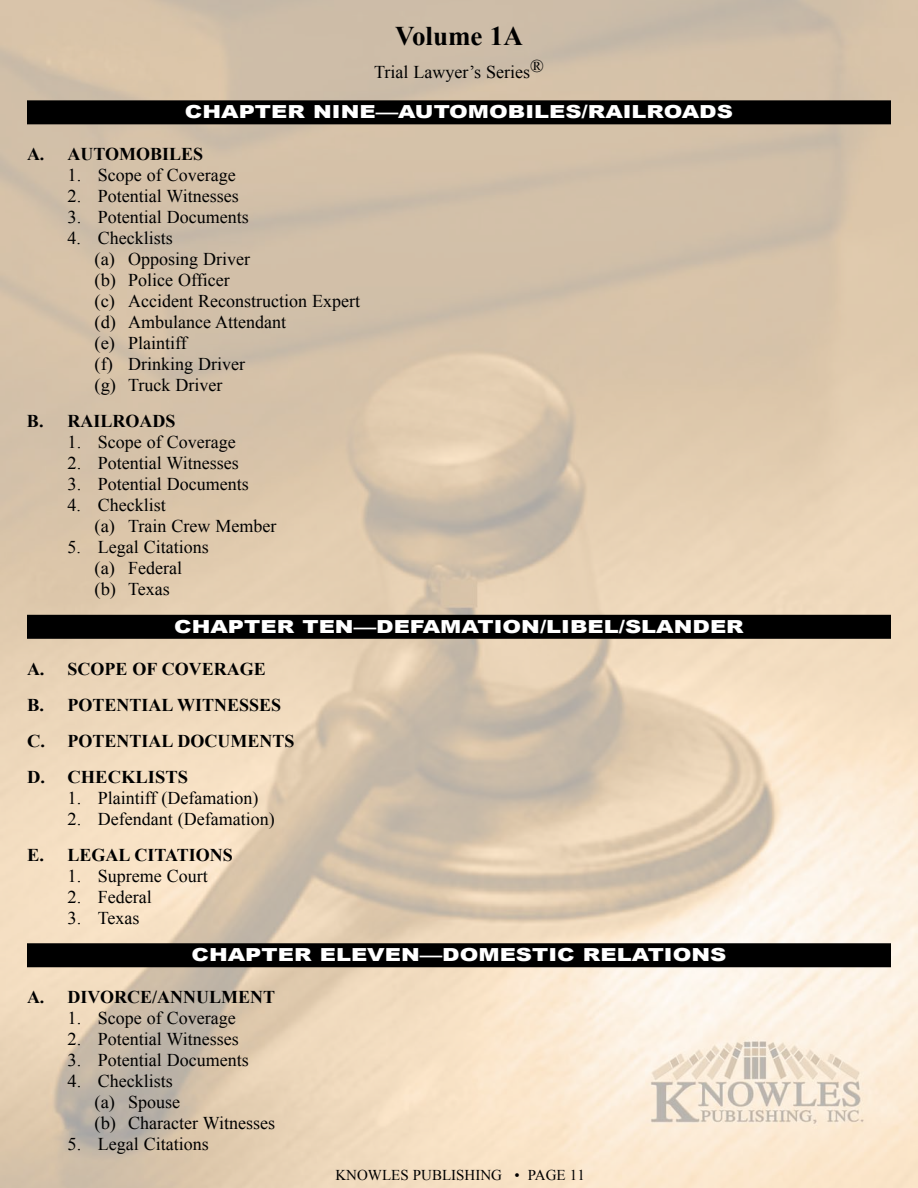
<style>
.page{position:relative;width:918px;height:1188px;background:#fff}
.page>*{position:absolute;margin:0;border:0;box-sizing:border-box;transform-origin:0 0}
.t1{font:700 27px "Times New Roman";color:#000}
.t2{font:18px/21px "Times New Roman";color:#000}
.t3{font:700 18px/36px "Times New Roman";color:#000}
.t4{font:900 18px "Arial";color:#fff;scale:1.25 1}
.t5{font:15px "Times New Roman";color:#000}
</style>
<div class="page">
<div style="left:27px;top:100px;width:864px;height:24px;background:#000"></div>
<div style="left:27px;top:615px;width:864px;height:24px;background:#000"></div>
<div style="left:27px;top:943px;width:864px;height:24px;background:#000"></div>
<h1 class="t1" style="left:395px;top:21px;width:129px">Volume 1A</h1>
<p class="t2" style="left:374px;top:61px;width:171px">Trial Lawyer’s Series®</p>
<p class="t4" style="left:185px;top:99px;width:440px">CHAPTER NINE—AUTOMOBILES/RAILROADS</p>
<p class="t3" style="left:27px;top:136px;width:178px">A. AUTOMOBILES</p>
<p class="t2" style="left:68px;top:165px;width:170px">1. Scope of Coverage</p>
<p class="t2" style="left:68px;top:186px;width:173px">2. Potential Witnesses</p>
<p class="t2" style="left:68px;top:207px;width:183px">3. Potential Documents</p>
<p class="t2" style="left:94px;top:228px;width:267px;text-indent:-27px">4. Checklists<br>(a) Opposing Driver<br>(b) Police Officer<br>(c) Accident Reconstruction Expert (d) Ambulance Attendant<br>(e) Plaintiff<br>(f) Drinking Driver<br>(g) Truck Driver</p>
<p class="t3" style="left:27px;top:403px;width:150px">B. RAILROADS</p>
<p class="t2" style="left:68px;top:432px;width:170px">1. Scope of Coverage</p>
<p class="t2" style="left:68px;top:453px;width:173px">2. Potential Witnesses</p>
<p class="t2" style="left:68px;top:474px;width:183px">3. Potential Documents</p>
<p class="t2" style="left:94px;top:495px;width:183px;text-indent:-27px">4. Checklist<br>(a) Train Crew Member</p>
<p class="t2" style="left:94px;top:537px;width:116px;text-indent:-27px">5. Legal Citations (a) Federal<br>(b) Texas</p>
<p class="t4" style="left:174px;top:613px;width:457px">CHAPTER TEN—DEFAMATION/LIBEL/SLANDER</p>
<p class="t3" style="left:27px;top:651px;width:269px">A. SCOPE OF COVERAGE<br>B. POTENTIAL WITNESSES<br>C. POTENTIAL DOCUMENTS<br>D. CHECKLISTS</p>
<p class="t2" style="left:67px;top:787px;width:192px">1. Plaintiff (Defamation)</p>
<p class="t2" style="left:68px;top:808px;width:209px">2. Defendant (Defamation)</p>
<p class="t3" style="left:27px;top:837px;width:207px">E. LEGAL CITATIONS</p>
<p class="t2" style="left:68px;top:865px;width:142px">1. Supreme Court</p>
<p class="t2" style="left:68px;top:886px;width:86px">2. Federal</p>
<p class="t2" style="left:68px;top:907px;width:74px">3. Texas</p>
<p class="t4" style="left:192px;top:941px;width:429px">CHAPTER ELEVEN—DOMESTIC RELATIONS</p>
<p class="t3" style="left:27px;top:979px;width:250px">A. DIVORCE/ANNULMENT</p>
<p class="t2" style="left:68px;top:1008px;width:170px">1. Scope of Coverage</p>
<p class="t2" style="left:68px;top:1029px;width:173px">2. Potential Witnesses</p>
<p class="t2" style="left:68px;top:1050px;width:183px">3. Potential Documents</p>
<p class="t2" style="left:94px;top:1071px;width:182px;text-indent:-27px">4. Checklists<br>(a) Spouse<br>(b) Character Witnesses</p>
<p class="t2" style="left:68px;top:1134px;width:143px">5. Legal Citations</p>
<p class="t5" style="left:335px;top:1167px;width:251px">KNOWLES PUBLISHING • PAGE 11</p>
</div>
